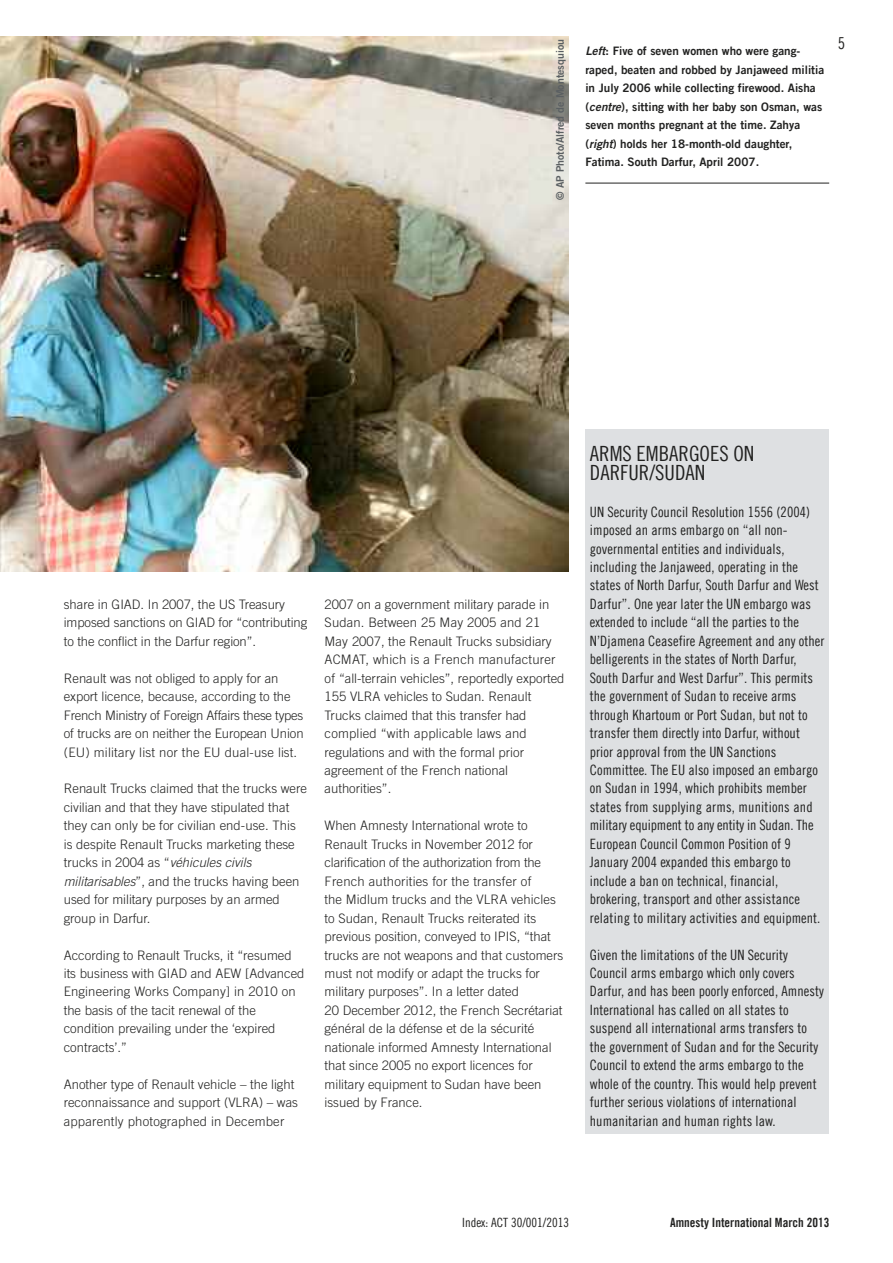
<style>
.page{position:relative;width:893px;height:1263px;background:#fff}
.page>*{position:absolute;margin:0;border:0;box-sizing:border-box;transform-origin:0 0}
.t1{font:21px/18.5px "Amnesty Trade Gothic Cn 18";color:#222221}
.t2{font:16.5px "Amnesty Trade Gothic Cn 18";color:#222221}
.t3{font:14.25px/18.5px "Amnesty Trade Gothic Cn 18";letter-spacing:.005em;color:#222221}
.t4{font:300 13.05px/18.5px "Amnesty Trade Gothic";color:#222221}
.t5{font:12.75px "Amnesty Trade Gothic Bd Cn 20";color:#222221}
.t6{font:12.75px "Amnesty Trade Gothic Cn 18";color:#222221}
.t7{font:11.7px/18.5px "Amnesty Trade Gothic Bd 2";color:#222221}
.t8{font:10.5px "Amnesty Trade Gothic Bd 2";color:#5a5f62}
.s1{font-family:"Amnesty Trade Gothic Bd 2 Obl"}
.s2{font-style:italic}
</style>
<div class="page">
<div style="left:585px;top:429px;width:244px;height:705px;background:#dee0e2"></div>
<hr style="left:585px;top:183px;width:244px;height:1px;background:#222221">
<img style="left:0;top:37px;width:568px;height:535px">
<p class="t8" style="left:554px;top:200px;width:162px;rotate:-90deg">© AP Photo/Alfred de Montesquiou</p>
<p class="t7" style="left:585px;top:42px;width:240px"><span class="s1">Left</span>: Five of seven women who were gang&shy;raped, beaten and robbed by Janjaweed militia in July 2006 while collecting firewood. Aisha (<span class="s1">centre</span>), sitting with her baby son Osman, was seven months pregnant at the time. Zahya (<span class="s1">right</span>) holds her 18-month-old daughter, Fatima. South Darfur, April 2007.</p>
<p class="t2" style="left:838px;top:33px;width:9px">5</p>
<p class="t4" style="left:64px;top:595px;width:245px">share in GIAD. In 2007, the US Treasury imposed sanctions on GIAD for “contributing to the conflict in the Darfur region”.</p>
<p class="t4" style="left:64px;top:669px;width:241px">Renault was not obliged to apply for an export licence, because, according to the French Ministry of Foreign Affairs these types of trucks are on neither the European Union (EU) military list nor the EU dual-use list.</p>
<p class="t4" style="left:64px;top:779px;width:245px">Renault Trucks claimed that the trucks were civilian and that they have stipulated that they can only be for civilian end-use. This is despite Renault Trucks marketing these trucks in 2004 as “<span class="s2">véhicules civils militarisables</span>”, and the trucks having been used for military purposes by an armed group in Darfur.</p>
<p class="t4" style="left:64px;top:945px;width:242px">According to Renault Trucks, it “resumed its business with GIAD and AEW [Advanced Engineering Works Company] in 2010 on the basis of the tacit renewal of the condition prevailing under the ‘expired contracts’.”</p>
<p class="t4" style="left:64px;top:1074px;width:236px">Another type of Renault vehicle – the light reconnaissance and support (VLRA) – was apparently photographed in December</p>
<p class="t4" style="left:325px;top:595px;width:241px">2007 on a government military parade in Sudan. Between 25 May 2005 and 21<br>May 2007, the Renault Trucks subsidiary ACMAT, which is a French manufacturer of “all-terrain vehicles”, reportedly exported 155 VLRA vehicles to Sudan. Renault Trucks claimed that this transfer had complied “with applicable laws and regulations and with the formal prior agreement of the French national authorities”.</p>
<p class="t4" style="left:325px;top:816px;width:240px">When Amnesty International wrote to Renault Trucks in November 2012 for clarification of the authorization from the French authorities for the transfer of<br>the Midlum trucks and the VLRA vehicles to Sudan, Renault Trucks reiterated its previous position, conveyed to IPIS, “that trucks are not weapons and that customers must not modify or adapt the trucks for military purposes”. In a letter dated<br>20 December 2012, the French Secrétariat général de la défense et de la sécurité nationale informed Amnesty International that since 2005 no export licences for military equipment to Sudan have been issued by France.</p>
<h1 class="t1" style="left:590px;top:444px;width:166px">arms embarGoes on darfur/sudan</h1>
<p class="t3" style="left:590px;top:502px;width:236px">un security Council resolution 1556 (2004) imposed an arms embargo on “all non&shy;governmental entities and individuals, including the Janjaweed, operating in the states of north darfur, south darfur and west darfur”. one year later the un embargo was extended to include “all the parties to the n’djamena Ceasefire agreement and any other belligerents in the states of north darfur, south darfur and west darfur”. this permits the government of sudan to receive arms through Khartoum or port sudan, but not to transfer them directly into darfur, without prior approval from the un sanctions Committee. the eu also imposed an embargo on sudan in 1994, which prohibits member states from supplying arms, munitions and military equipment to any entity in sudan. the european Council Common position of 9<br>January 2004 expanded this embargo to include a ban on technical, financial, brokering, transport and other assistance relating to military activities and equipment.</p>
<p class="t3" style="left:590px;top:945px;width:235px">Given the limitations of the un security Council arms embargo which only covers darfur, and has been poorly enforced, amnesty International has called on all states to suspend all international arms transfers to the government of sudan and for the security Council to extend the arms embargo to the whole of the country. this would help prevent further serious violations of international humanitarian and human rights law.</p>
<p class="t6" style="left:462px;top:1214px;width:108px">Index: aCt 30/001/2013</p>
<p class="t5" style="left:670px;top:1214px;width:161px">amnesty international march 2013</p>
</div>
